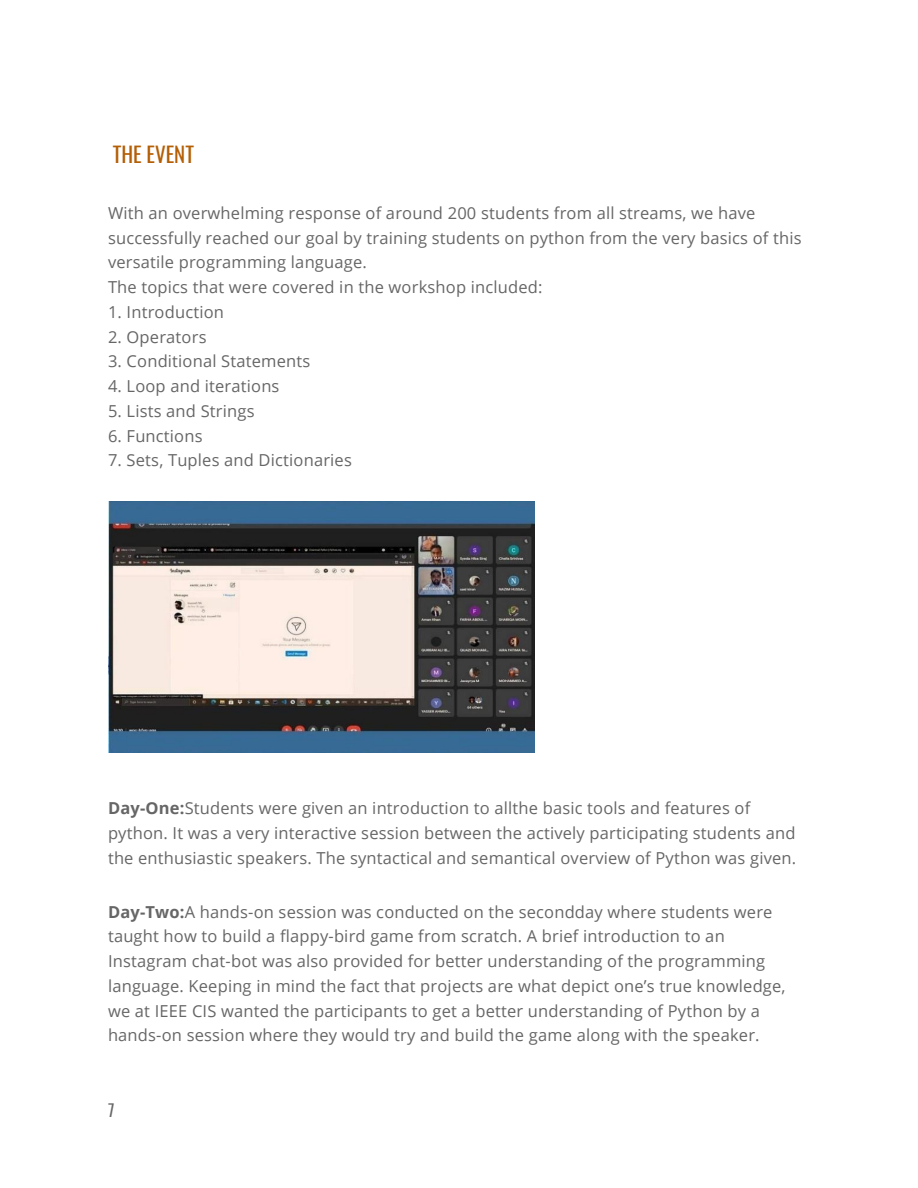
<style>
.page{position:relative;width:918px;height:1188px;background:#fff}
.page>*{position:absolute;margin:0;border:0;box-sizing:border-box;transform-origin:0 0}
.t1{font:21px "Oswald";color:#b45f06}
.t2{font:16.5px/24.8px "Open Sans";letter-spacing:.01em;color:#666}
.t3{font:16.5px "Oswald";color:#666}
.s1{font-weight:700}
</style>
<div class="page">
<img style="left:108px;top:502px;width:426px;height:251px">
<p class="t1" style="left:113px;top:138px;width:83px">THE EVENT</p>
<p class="t2" style="left:108px;top:200px;width:695px">With an overwhelming response of around 200 students from all streams, we have successfully reached our goal by training students on python from the very basics of this versatile programming language.<br>The topics that were covered in the workshop included:</p>
<p class="t2" style="left:108px;top:299px;width:118px">1. Introduction</p>
<p class="t2" style="left:108px;top:324px;width:100px">2. Operators</p>
<p class="t2" style="left:108px;top:349px;width:204px">3. Conditional Statements</p>
<p class="t2" style="left:108px;top:373px;width:173px">4. Loop and iterations</p>
<p class="t2" style="left:108px;top:398px;width:148px">5. Lists and Strings</p>
<p class="t2" style="left:108px;top:423px;width:96px">6. Functions</p>
<p class="t2" style="left:108px;top:448px;width:245px">7. Sets, Tuples and Dictionaries</p>
<p class="t2" style="left:108px;top:795px;width:690px"><span class="s1">Day-One:</span>Students were given an introduction to allthe basic tools and features of python. It was a very interactive session between the actively participating students and the enthusiastic speakers. The syntactical and semantical overview of Python was given.</p>
<p class="t2" style="left:108px;top:899px;width:679px"><span class="s1">Day-Two:</span>A hands-on session was conducted on the secondday where students were taught how to build a flappy-bird game from scratch. A brief introduction to an Instagram chat-bot was also provided for better understanding of the programming language. Keeping in mind the fact that projects are what depict one’s true knowledge, we at IEEE CIS wanted the participants to get a better understanding of Python by a hands-on session where they would try and build the game along with the speaker.</p>
<p class="t3" style="left:108px;top:1097px;width:8px">7</p>
</div>
